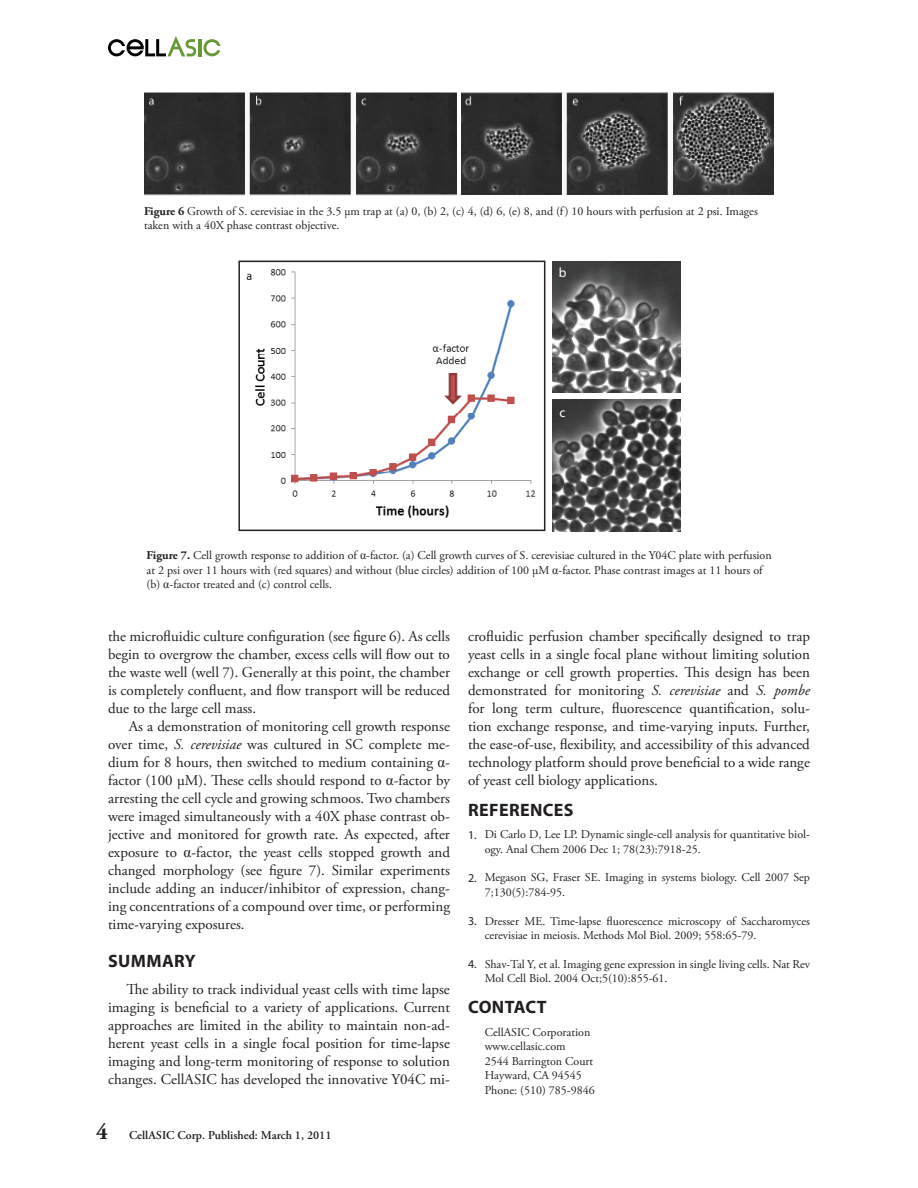
<style>
.page{position:relative;width:918px;height:1188px;background:#fff}
.page>*{position:absolute;margin:0;border:0;box-sizing:border-box;transform-origin:0 0}
.t1{font:700 22.5px "Adobe Garamond Pro";color:#231f20}
.t2{font:700 18px "Myriad Pro";letter-spacing:.02em;color:#231f20}
.t3{font:15px/18px "Adobe Garamond Pro";color:#231f20;text-align:justify}
.t4{font:13.5px "Myriad Pro";color:#fff}
.t5{font:12px/14.4px "Adobe Garamond Pro";color:#231f20}
.t6{font:600 12px "Adobe Garamond Pro";color:#231f20}
.t7{font:12px "Myriad Pro";color:#231f20}
.s1{font-weight:700}
.s2{font-family:"Times New Roman"}
.s3{font-style:italic}
</style>
<div class="page">
<img style="left:553px;top:400px;width:127px;height:131px">
<img style="left:553px;top:261px;width:127px;height:132px">
<hr style="left:199px;top:39px;width:3px;height:17px;background:#693">
<svg style="left:108px;top:36px;width:88px;height:20px"></svg>
<svg style="left:203px;top:39px;width:17px;height:17px"></svg>
<img style="left:246px;top:269px;width:289px;height:249px">
<div style="left:238px;top:261px;width:307px;height:270px;border:2px solid #231f20"></div>
<img style="left:144px;top:93px;width:313px;height:102px">
<img style="left:461px;top:93px;width:313px;height:102px">
<p class="t5" style="left:144px;top:204px;width:615px"><span class="s1">Figure 6</span> Growth of S. cerevisiae in the 3.5 µm trap at (a) 0, (b) 2, (c) 4, (d) 6, (e) 8, and (f) 10 hours with perfusion at 2 psi. Images taken with a 40X phase contrast objective.</p>
<p class="t4" style="left:559px;top:264px;width:9px">b</p>
<p class="t4" style="left:560px;top:404px;width:8px">c</p>
<p class="t5" style="left:147px;top:549px;width:627px"><span class="s1">Figure 7.</span> Cell growth response to addition of <span class="s2">α</span>-factor. (a) Cell growth curves of S. cerevisiae cultured in the Y04C plate with perfusion at 2 psi over 11 hours with (red squares) and without (blue circles) addition of 100 µM <span class="s2">α</span>-factor. Phase contrast images at 11 hours of (b) <span class="s2">α</span>-factor treated and (c) control cells.</p>
<p class="t3" style="left:108px;top:628px;width:344px">the microfluidic culture configuration (see figure 6). As cells begin to overgrow the chamber, excess cells will flow out to the waste well (well 7). Generally at this point, the chamber is completely confluent, and flow transport will be reduced due to the large cell mass.</p>
<p class="t3" style="left:108px;top:718px;width:344px;text-indent:21px">As a demonstration of monitoring cell growth response over time, <span class="s3">S. cerevisiae</span> was cultured in SC complete me&shy;dium for 8 hours, then switched to medium containing <span class="s2">α&shy;</span>factor (100 µM). These cells should respond to <span class="s2">α</span>-factor by arresting the cell cycle and growing schmoos. Two chambers were imaged simultaneously with a 40X phase contrast ob&shy;jective and monitored for growth rate. As expected, after exposure to <span class="s2">α</span>-factor, the yeast cells stopped growth and changed morphology (see figure 7). Similar experiments include adding an inducer/inhibitor of expression, chang&shy;ing concentrations of a compound over time, or performing time-varying exposures.</p>
<p class="t3" style="left:468px;top:628px;width:344px">crofluidic perfusion chamber specifically designed to trap yeast cells in a single focal plane without limiting solution exchange or cell growth properties. This design has been demonstrated for monitoring <span class="s3">S. cerevisiae</span> and <span class="s3">S. pombe </span>for long term culture, fluorescence quantification, solu&shy;tion exchange response, and time-varying inputs. Further, the ease-of-use, flexibility, and accessibility of this advanced technology platform should prove beneficial to a wide range of yeast cell biology applications.</p>
<p class="t2" style="left:468px;top:798px;width:105px">REFERENCES</p>
<p class="t5" style="left:485px;top:828px;width:327px">Di Carlo D, Lee LP. Dynamic single-cell analysis for quantitative biol&shy;ogy. Anal Chem 2006 Dec 1; 78(23):7918-25.</p>
<p class="t5" style="left:485px;top:871px;width:327px">Megason SG, Fraser SE. Imaging in systems biology. Cell 2007 Sep<br>7;130(5):784-95.</p>
<p class="t5" style="left:485px;top:914px;width:327px">Dresser ME. Time-lapse fluorescence microscopy of Saccharomyces cerevisiae in meiosis. Methods Mol Biol. 2009; 558:65-79.</p>
<p class="t5" style="left:485px;top:957px;width:327px">Shav-Tal Y, et al. Imaging gene expression in single living cells. Nat Rev<br>Mol Cell Biol. 2004 Oct;5(10):855-61.</p>
<p class="t7" style="left:468px;top:827px;width:10px">1.</p>
<p class="t7" style="left:468px;top:870px;width:10px">2.</p>
<p class="t7" style="left:468px;top:913px;width:10px">3.</p>
<p class="t2" style="left:108px;top:949px;width:89px">SUMMARY</p>
<p class="t7" style="left:468px;top:957px;width:10px">4.</p>
<p class="t3" style="left:108px;top:981px;width:344px;text-indent:19px">The ability to track individual yeast cells with time lapse imaging is beneficial to a variety of applications. Current approaches are limited in the ability to maintain non-ad&shy;herent yeast cells in a single focal position for time-lapse imaging and long-term monitoring of response to solution changes. CellASIC has developed the innovative Y04C mi-</p>
<p class="t2" style="left:468px;top:995px;width:36px">CONtact</p>
<p class="t5" style="left:485px;top:1025px;width:107px">CellASIC Corporation</p>
<p class="t5" style="left:485px;top:1040px;width:83px">www.cellasic.com</p>
<p class="t5" style="left:485px;top:1054px;width:110px">2544 Barrington Court</p>
<p class="t5" style="left:485px;top:1069px;width:99px">Hayward, CA 94545</p>
<p class="t5" style="left:485px;top:1083px;width:112px">Phone: (510) 785-9846</p>
<p class="t1" style="left:96px;top:1118px;width:13px">4</p>
<p class="t6" style="left:129px;top:1128px;width:204px">CellASIC Corp. Published: March 1, 2011</p>
</div>
